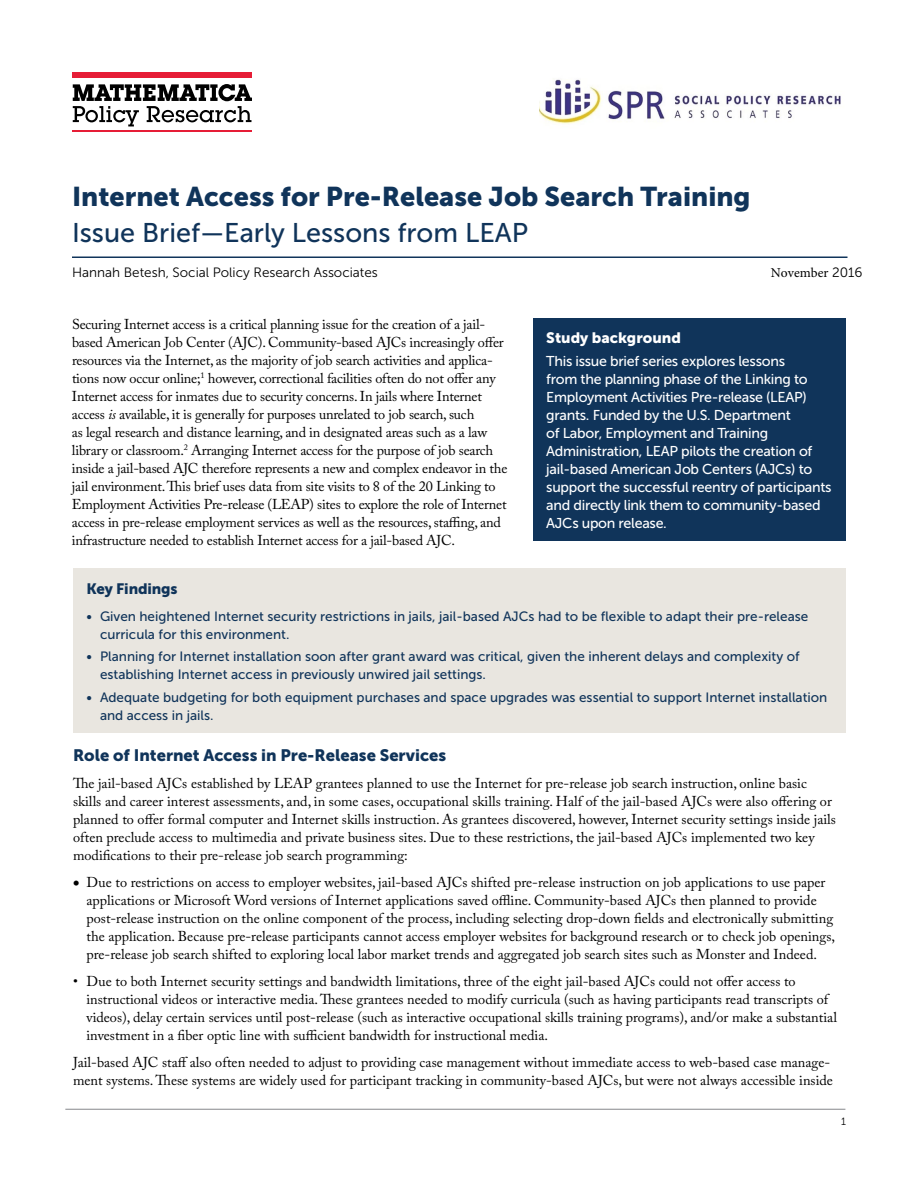
<style>
.page{position:relative;width:918px;height:1188px;background:#fff}
.page>*{position:absolute;margin:0;border:0;box-sizing:border-box;transform-origin:0 0}
.PUBLICATION_TITLE{font:27px/36px "Museo Sans 900";color:#10345a}
.SUB-SUBHEAD___adobe{font:16.5px "Museo Sans 900";color:#10345a}
.CALLOUT_BOX_SUBHEAD{font:15px "Museo Sans 900";color:#fff}
.TEXT_--bullet_list_w{font:15px "Museo Sans 900";letter-spacing:-.01em;color:#10345a}
.TEXT___adobe_caslon{font:14.25px/18px "Adobe Caslon Pro";letter-spacing:-.01em;color:#000}
.TEXT--bullet_list{font:14.25px/18px "Adobe Caslon Pro";color:#000}
.CALLOUT_TEXT___museo{font:14.25px/18px "Museo Sans 500";letter-spacing:-.02em;color:#fff}
.TEXT--bullet_list-2{font:13.5px/18px "Museo Sans 500";color:#10345a}
.AUTHORS___museo_sans{font:13.5px "Museo Sans 300";color:#000}
.AUTHORS___museo_sans-2{font:13.5px "Minion Pro";color:#000}
.PAGE_NUMBER___museo{font:10.5px "Museo Sans 300";color:#000}
.s1{font-family:"Museo Sans 500"}
.s2{font-family:"Museo Sans 300"}
.s3{font-style:italic}
.s4{font-family:"Museo Sans 900";font-size:13.5px}
</style>
<div class="page">
<hr style="left:65px;top:1109px;width:780px;height:1px;background:#939598">
<hr style="left:72px;top:256px;width:775px;height:2px;background:#10345a">
<div style="left:73px;top:569px;width:772px;height:164px;background:#e9e6e0"></div>
<div style="left:533px;top:319px;width:312px;height:222px;background:#10345a"></div>
<hr style="left:72px;top:130px;width:180px;height:2px;background:#e61d36">
<div style="left:72px;top:72px;width:179px;height:5px;background:#e61d36"></div>
<svg style="left:73px;top:84px;width:179px;height:42px"></svg>
<img style="left:540px;top:79px;width:301px;height:45px">
<p class="PUBLICATION_TITLE" style="left:72px;top:179px;width:680px">Internet Access for Pre-Release Job Search Training<br><span class="s1">Issue Brief—Early Lessons from LEAP</span></p>
<p class="AUTHORS___museo_sans" style="left:72px;top:265px;width:307px">Hannah Betesh, Social Policy Research Associates</p>
<p class="AUTHORS___museo_sans-2" style="left:771px;top:264px;width:93px">November <span class="s2">2016</span></p>
<p class="TEXT___adobe_caslon" style="left:72px;top:315px;width:437px">Securing Internet access is a critical planning issue for the creation of a jail&shy;based American Job Center (AJC). Community-based AJCs increasingly offer resources via the Internet, as the majority of job search activities and applica&shy;tions now occur online;<sup>1</sup> however, correctional facilities often do not offer any Internet access for inmates due to security concerns. In jails where Internet access <span class="s3">is</span> available, it is generally for purposes unrelated to job search, such<br>as legal research and distance learning, and in designated areas such as a law library or classroom.<sup>2</sup> Arranging Internet access for the purpose of job search inside a jail-based AJC therefore represents a new and complex endeavor in the jail environment. This brief uses data from site visits to 8 of the 20 Linking to Employment Activities Pre-release (LEAP) sites to explore the role of Internet access in pre-release employment services as well as the resources, staffing, and infrastructure needed to establish Internet access for a jail-based AJC.</p>
<p class="CALLOUT_BOX_SUBHEAD" style="left:546px;top:330px;width:136px">Study background</p>
<p class="CALLOUT_TEXT___museo" style="left:546px;top:352px;width:287px">This issue brief series explores lessons<br>from the planning phase of the Linking to Employment Activities Pre-release (LEAP) grants. Funded by the U.S. Department<br>of Labor, Employment and Training Administration, LEAP pilots the creation of jail-based American Job Centers (AJCs) to support the successful reentry of participants and directly link them to community-based AJCs upon release.</p>
<p class="TEXT_--bullet_list_w" style="left:87px;top:580px;width:93px">Key Findings</p>
<p class="TEXT--bullet_list-2" style="left:100px;top:607px;width:710px;text-indent:-14px">• Given heightened Internet security restrictions in jails, jail-based AJCs had to be flexible to adapt their pre-release curricula for this environment.</p>
<p class="TEXT--bullet_list-2" style="left:100px;top:647px;width:701px;text-indent:-14px">• Planning for Internet installation soon after grant award was critical, given the inherent delays and complexity of establishing Internet access in previously unwired jail settings.</p>
<p class="TEXT--bullet_list-2" style="left:100px;top:688px;width:729px;text-indent:-14px">• Adequate budgeting for both equipment purchases and space upgrades was essential to support Internet installation and access in jails.</p>
<p class="SUB-SUBHEAD___adobe" style="left:73px;top:746px;width:375px">Role of Internet Access in Pre-Release Services</p>
<p class="TEXT___adobe_caslon" style="left:73px;top:774px;width:764px">The jail-based AJCs established by LEAP grantees planned to use the Internet for pre-release job search instruction, online basic skills and career interest assessments, and, in some cases, occupational skills training. Half of the jail-based AJCs were also offering or planned to offer formal computer and Internet skills instruction. As grantees discovered, however, Internet security settings inside jails often preclude access to multimedia and private business sites. Due to these restrictions, the jail-based AJCs implemented two key modifications to their pre-release job search programming:</p>
<p class="TEXT--bullet_list" style="left:87px;top:873px;width:750px;text-indent:-14px"><span class="s4">•</span> Due to restrictions on access to employer websites, jail-based AJCs shifted pre-release instruction on job applications to use paper applications or Microsoft Word versions of Internet applications saved offline. Community-based AJCs then planned to provide post-release instruction on the online component of the process, including selecting drop-down fields and electronically submitting the application. Because pre-release participants cannot access employer websites for background research or to check job openings, pre-release job search shifted to exploring local labor market trends and aggregated job search sites such as Monster and Indeed.</p>
<p class="TEXT--bullet_list" style="left:87px;top:972px;width:752px;text-indent:-13px">• Due to both Internet security settings and bandwidth limitations, three of the eight jail-based AJCs could not offer access to instructional videos or interactive media. These grantees needed to modify curricula (such as having participants read transcripts of videos), delay certain services until post-release (such as interactive occupational skills training programs), and/or make a substantial investment in a fiber optic line with sufficient bandwidth for instructional media.</p>
<p class="TEXT___adobe_caslon" style="left:73px;top:1053px;width:762px">Jail-based AJC staff also often needed to adjust to providing case management without immediate access to web-based case manage&shy;ment systems. These systems are widely used for participant tracking in community-based AJCs, but were not always accessible inside</p>
<p class="PAGE_NUMBER___museo" style="left:841px;top:1116px;width:6px">1</p>
</div>
